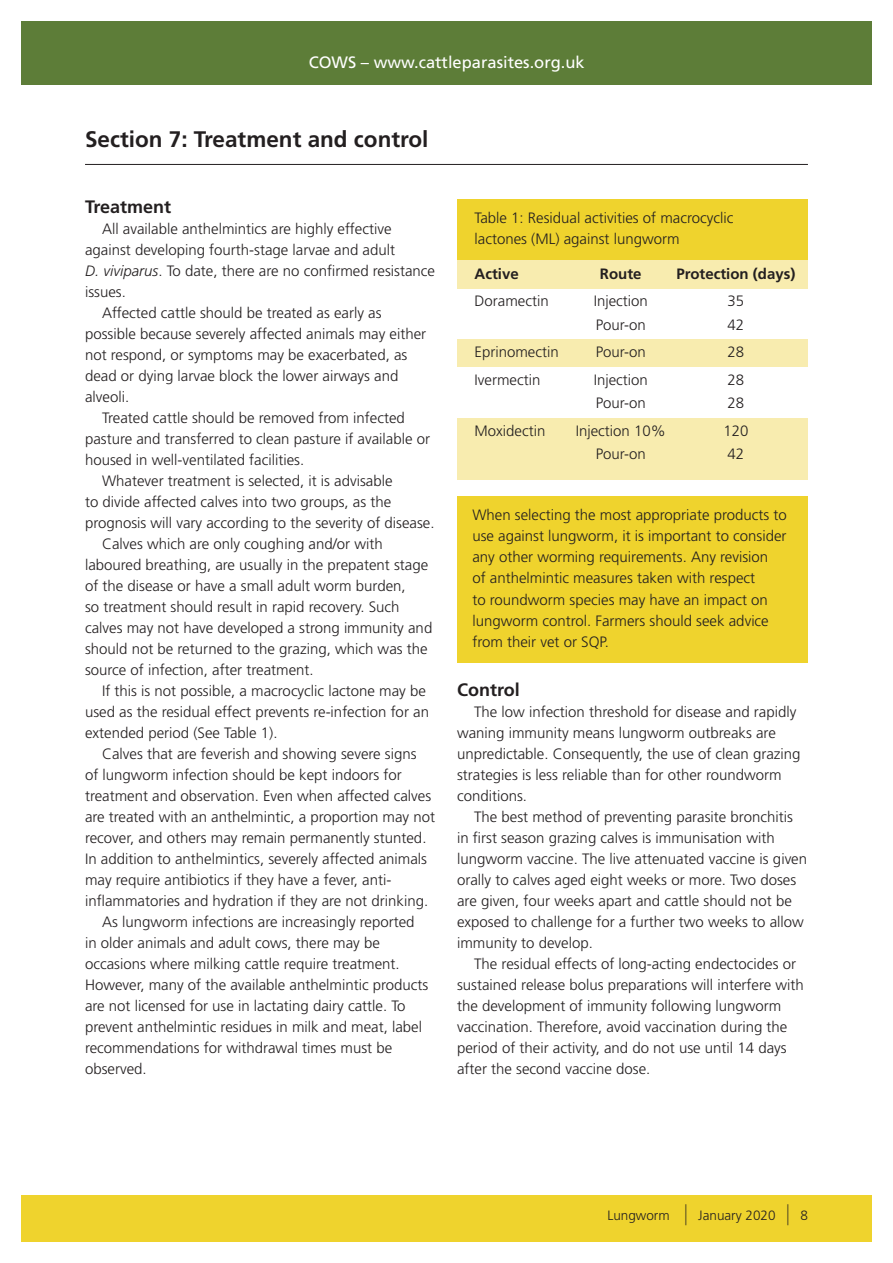
<style>
.page{position:relative;width:893px;height:1263px;background:#fff}
.page>*{position:absolute;margin:0;border:0;box-sizing:border-box;transform-origin:0 0}
.t1{font:700 22.5px "Frutiger";color:#231f20}
.t2{font:700 18px "Frutiger";color:#231f20}
.t3{font:16.5px "Frutiger";color:#fff}
.t4{font:300 15px/21px "Frutiger";color:#231f20}
.t5{font:700 15px "Frutiger";color:#231f20}
.t6{font:300 13.5px "Frutiger";color:#231f20}
.s1{font-style:italic}
.s2{font-size:21px}
</style>
<div class="page">
<div style="left:457px;top:257px;width:351px;height:31px;background:#f8ecaf"></div>
<div style="left:457px;top:339px;width:351px;height:28px;background:#f8ecaf"></div>
<div style="left:457px;top:418px;width:351px;height:61px;background:#f8ecaf"></div>
<div style="left:457px;top:199px;width:351px;height:60px;background:#efd32d"></div>
<div style="left:22px;top:21px;width:850px;height:64px;background:#5d7d38"></div>
<div style="left:22px;top:1195px;width:850px;height:47px;background:#efd32d"></div>
<hr style="left:85px;top:164px;width:723px;height:1px;background:#231f20">
<div style="left:457px;top:496px;width:351px;height:167px;background:#efd32d"></div>
<p class="t3" style="left:309px;top:53px;width:277px">COWS – www.cattleparasites.org.uk</p>
<h1 class="t1" style="left:85px;top:126px;width:345px">Section 7: Treatment and control</h1>
<p class="t2" style="left:85px;top:196px;width:88px">Treatment</p>
<p class="t4" style="left:102px;top:218px;width:291px">All available anthelmintics are highly effective</p>
<p class="t4" style="left:85px;top:239px;width:312px">against developing fourth-stage larvae and adult</p>
<p class="t4" style="left:85px;top:260px;width:352px"><span class="s1">D. viviparus</span>. To date, there are no confirmed resistance</p>
<p class="t4" style="left:85px;top:281px;width:42px">issues.</p>
<p class="t4" style="left:102px;top:302px;width:281px">Affected cattle should be treated as early as</p>
<p class="t4" style="left:85px;top:323px;width:343px">possible because severely affected animals may either</p>
<p class="t4" style="left:85px;top:344px;width:324px">not respond, or symptoms may be exacerbated, as</p>
<p class="t4" style="left:85px;top:365px;width:315px">dead or dying larvae block the lower airways and</p>
<p class="t4" style="left:85px;top:386px;width:46px">alveoli.</p>
<p class="t4" style="left:102px;top:407px;width:304px">Treated cattle should be removed from infected</p>
<p class="t4" style="left:85px;top:428px;width:347px">pasture and transferred to clean pasture if available or</p>
<p class="t4" style="left:85px;top:449px;width:221px">housed in well-ventilated facilities.</p>
<p class="t4" style="left:102px;top:470px;width:292px">Whatever treatment is selected, it is advisable</p>
<p class="t4" style="left:85px;top:491px;width:308px">to divide affected calves into two groups, as the</p>
<p class="t4" style="left:85px;top:512px;width:351px">prognosis will vary according to the severity of disease.</p>
<p class="t4" style="left:102px;top:533px;width:282px">Calves which are only coughing and/or with</p>
<p class="t4" style="left:85px;top:554px;width:345px">laboured breathing, are usually in the prepatent stage</p>
<p class="t4" style="left:85px;top:575px;width:322px">of the disease or have a small adult worm burden,</p>
<p class="t4" style="left:85px;top:596px;width:316px">so treatment should result in rapid recovery. Such</p>
<p class="t4" style="left:85px;top:617px;width:349px">calves may not have developed a strong immunity and</p>
<p class="t4" style="left:85px;top:638px;width:344px">should not be returned to the grazing, which was the</p>
<p class="t4" style="left:85px;top:659px;width:230px">source of infection, after treatment.</p>
<p class="t4" style="left:102px;top:680px;width:325px">If this is not possible, a macrocyclic lactone may be</p>
<p class="t4" style="left:85px;top:701px;width:345px">used as the residual effect prevents re-infection for an</p>
<p class="t4" style="left:85px;top:722px;width:194px">extended period (See Table 1).</p>
<p class="t4" style="left:102px;top:743px;width:316px">Calves that are feverish and showing severe signs</p>
<p class="t4" style="left:85px;top:764px;width:318px">of lungworm infection should be kept indoors for</p>
<p class="t4" style="left:85px;top:785px;width:348px">treatment and observation. Even when affected calves</p>
<p class="t4" style="left:85px;top:806px;width:352px">are treated with an anthelmintic, a proportion may not</p>
<p class="t4" style="left:85px;top:827px;width:343px">recover, and others may remain permanently stunted.</p>
<p class="t4" style="left:85px;top:848px;width:343px">In addition to anthelmintics, severely affected animals</p>
<p class="t4" style="left:85px;top:869px;width:308px">may require antibiotics if they have a fever, anti-</p>
<p class="t4" style="left:85px;top:890px;width:345px">inflammatories and hydration if they are not drinking.</p>
<p class="t4" style="left:102px;top:911px;width:314px">As lungworm infections are increasingly reported</p>
<p class="t4" style="left:85px;top:932px;width:296px">in older animals and adult cows, there may be</p>
<p class="t4" style="left:85px;top:953px;width:316px">occasions where milking cattle require treatment.</p>
<p class="t4" style="left:85px;top:974px;width:345px">However, many of the available anthelmintic products</p>
<p class="t4" style="left:85px;top:995px;width:322px">are not licensed for use in lactating dairy cattle. To</p>
<p class="t4" style="left:85px;top:1016px;width:338px">prevent anthelmintic residues in milk and meat, label</p>
<p class="t4" style="left:85px;top:1037px;width:309px">recommendations for withdrawal times must be</p>
<p class="t4" style="left:85px;top:1058px;width:63px">observed.</p>
<p class="t4" style="left:475px;top:208px;width:260px">Table 1: Residual activities of macrocyclic lactones (ML) against lungworm</p>
<p class="t5" style="left:475px;top:265px;width:46px">Active</p>
<p class="t4" style="left:475px;top:291px;width:76px">Doramectin</p>
<p class="t4" style="left:475px;top:339px;width:86px;line-height:27.6px">Eprinomectin<br>Ivermectin</p>
<p class="t4" style="left:475px;top:421px;width:72px">Moxidectin</p>
<p class="t5" style="left:676px;top:265px;width:120px">Protection (days)</p>
<p class="t4" style="left:728px;top:290px;width:18px;line-height:23.4px">35<br>42</p>
<p class="t4" style="left:728px;top:339px;width:18px;line-height:27.6px">28<br>28</p>
<p class="t4" style="left:723px;top:390px;width:27px;line-height:27.6px">28<br>120</p>
<p class="t4" style="left:728px;top:444px;width:18px">42</p>
<p class="t5" style="left:600px;top:265px;width:43px">Route</p>
<p class="t4" style="left:594px;top:290px;width:56px;line-height:23.4px">Injection<br>Pour-on</p>
<p class="t4" style="left:594px;top:339px;width:56px;line-height:27.6px">Pour-on<br>Injection</p>
<p class="t4" style="left:576px;top:390px;width:92px;line-height:27.6px;text-align:center">Pour-on<br>Injection 10%</p>
<p class="t4" style="left:596px;top:444px;width:52px">Pour-on</p>
<p class="t4" style="left:472px;top:505px;width:316px">When selecting the most appropriate products to use against lungworm, it is important to consider any other worming requirements. Any revision<br>of anthelmintic measures taken with respect<br>to roundworm species may have an impact on lungworm control. Farmers should seek advice from their vet or SQP.</p>
<p class="t2" style="left:457px;top:679px;width:64px">Control</p>
<p class="t4" style="left:457px;top:701px;width:345px;text-indent:17px">The low infection threshold for disease and rapidly waning immunity means lungworm outbreaks are unpredictable. Consequently, the use of clean grazing strategies is less reliable than for other roundworm conditions.</p>
<p class="t4" style="left:457px;top:806px;width:352px;text-indent:17px">The best method of preventing parasite bronchitis in first season grazing calves is immunisation with lungworm vaccine. The live attenuated vaccine is given orally to calves aged eight weeks or more. Two doses are given, four weeks apart and cattle should not be exposed to challenge for a further two weeks to allow immunity to develop.</p>
<p class="t4" style="left:457px;top:953px;width:348px;text-indent:17px">The residual effects of long-acting endectocides or sustained release bolus preparations will interfere with the development of immunity following lungworm vaccination. Therefore, avoid vaccination during the period of their activity, and do not use until 14 days after the second vaccine dose.</p>
<p class="t6" style="left:607px;top:1208px;width:202px">Lungworm <span class="s2">|</span> January 2020 <span class="s2">|</span> 8</p>
</div>
